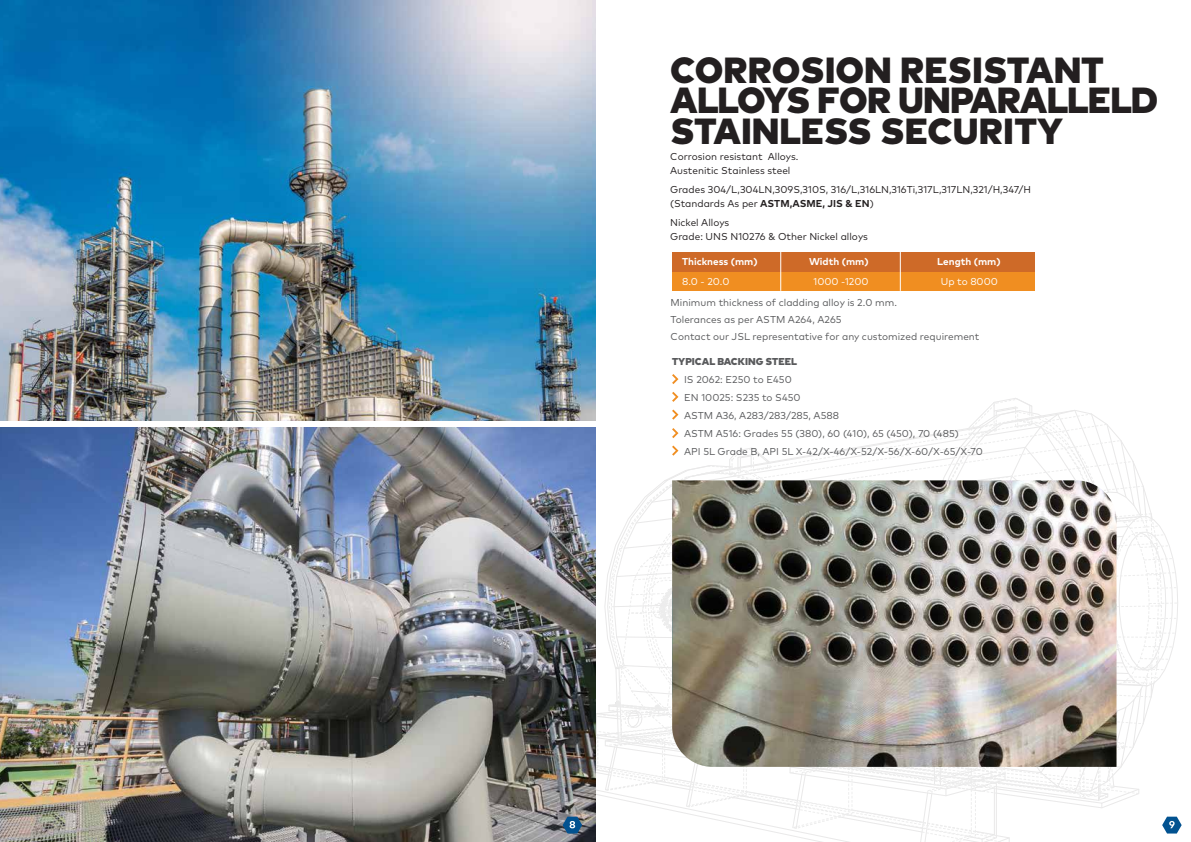
<style>
.page{position:relative;width:1191px;height:842px;background:#fff}
.page>*{position:absolute;margin:0;border:0;box-sizing:border-box;transform-origin:0 0}
.t1{font:900 36.3px/30.7px "Markfor FITCH";letter-spacing:-.01em;color:#231f20}
.t2{font:10px/18px "Markfor FITCH";color:#595a5c}
.t3{font:10px/14px "Markfor FITCH";color:#231f20}
.t4{font:700 10px "Markfor FITCH";color:#fff}
.t5{font:10px "Markfor FITCH";color:#fff}
.t6{font:900 10px "Markfor FITCH";color:#595a5c}
.s1{font-weight:700}
</style>
<div class="page">
<img style="left:0;top:0;width:595px;height:421px">
<img style="left:0;top:427px;width:523px;height:415px">
<div style="left:672px;top:252px;width:363px;height:39px;background:#f08e21"></div>
<div style="left:672px;top:252px;width:363px;height:19px;background:#ce6a28"></div>
<hr style="left:780px;top:252px;width:1px;height:39px;background:#fff">
<hr style="left:900px;top:252px;width:1px;height:39px;background:#fff">
<svg style="left:672px;top:374px;width:6px;height:10px"></svg>
<img style="left:523px;top:392px;width:658px;height:450px">
<h1 class="t1" style="left:670px;top:54px;width:489px">CORROSION RESISTANT<br>ALLOYS FOR UNPARALLELD<br>STAINLESS SECURITY</h1>
<p class="t3" style="left:670px;top:150px;width:130px">Corrosion resistant Alloys.<br>Austenitic Stainless steel</p>
<p class="t3" style="left:670px;top:183px;width:362px">Grades 304/L,304LN,309S,310S, 316/L,316LN,316Ti,317L,317LN,321/H,347/H (Standards As per <span class="s1">ASTM,ASME, JIS &amp; EN</span>)</p>
<p class="t3" style="left:670px;top:216px;width:199px">Nickel Alloys<br>Grade: UNS N10276 &amp; Other Nickel alloys</p>
<p class="t4" style="left:682px;top:255px;width:77px">Thickness (mm)</p>
<p class="t4" style="left:809px;top:255px;width:61px">Width (mm)</p>
<p class="t4" style="left:937px;top:255px;width:65px">Length (mm)</p>
<p class="t5" style="left:682px;top:275px;width:49px">8.0 - 20.0</p>
<p class="t5" style="left:813px;top:275px;width:57px">1000 -1200</p>
<p class="t5" style="left:940px;top:275px;width:59px">Up to 8000</p>
<p class="t2" style="left:670px;top:294px;width:310px;line-height:17px">Minimum thickness of cladding alloy is 2.0 mm.<br>Tolerances as per ASTM A264, A265<br>Contact our JSL representative for any customized requirement</p>
<p class="t6" style="left:672px;top:355px;width:126px">TYPICAL BACKING STEEL</p>
<p class="t2" style="left:684px;top:370px;width:300px">IS 2062: E250 to E450<br>EN 10025: S235 to S450<br>ASTM A36, A283/283/285, A588<br>ASTM A516: Grades 55 (380), 60 (410), 65 (450), 70 (485)<br>API 5L Grade B, API 5L X-42/X-46/X-52/X-56/X-60/X-65/X-70</p>
</div>
